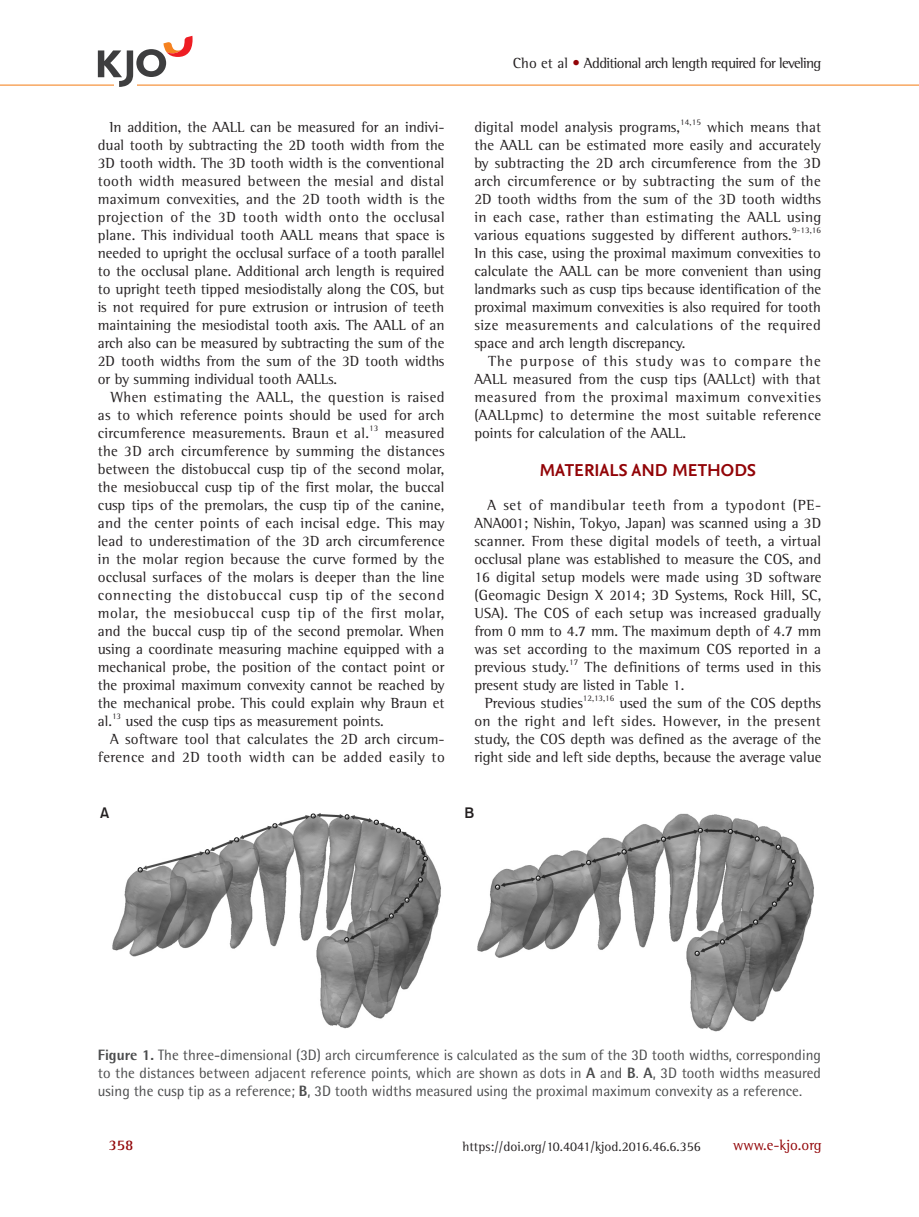
<style>
.page{position:relative;width:919px;height:1217px;background:#fff}
.page>*{position:absolute;margin:0;border:0;box-sizing:border-box;transform-origin:0 0}
.t1{font:700 18px "Nexus Sans";color:#920407}
.t2{font:15px/18px "Rotis Semi Serif Std";color:#231f20;text-align:justify}
.t3{font:15px/18px "Rotis Semi Sans Std";color:#4b4c4d;text-align:justify}
.t4{font:15px "Rotis Semi Serif Std";letter-spacing:.02em;color:#231f20}
.t5{font:15px "Rotis Semi Serif Std";letter-spacing:.035em;color:#231f20}
.t6{font:15px "Rotis Semi Serif Std";letter-spacing:-.04em;color:#231f20}
.t7{font:15px "Rotis Semi Serif Std";letter-spacing:.025em;color:#231f20}
.t8{font:15px "Rotis Semi Serif Std";letter-spacing:.045em;color:#231f20}
.t9{font:15px "Rotis Semi Serif Std";letter-spacing:.03em;color:#231f20}
.t10{font:15px "Rotis Semi Serif Std";letter-spacing:.06em;color:#231f20}
.t11{font:15px "Rotis Semi Serif Std";color:#920407}
.t12{font:700 15px "Rotis Semi Serif Std";color:#920407}
.t13{font:15px "Gothic 725 BT Bold A";color:#231f20}
.t14{font:13.5px "Rotis Semi Serif Std";color:#231f20}
.t15{font:8.7px "Rotis Semi Serif Std";letter-spacing:.015em;color:#231f20}
.s1{color:#920407}
.s2{font-weight:800}
</style>
<div class="page">
<hr style="left:0;top:85px;width:918px;height:1px;background:#f58220">
<svg style="left:98px;top:36px;width:94px;height:51px"></svg>
<img style="left:112px;top:813px;width:702px;height:219px">
<p class="t2" style="left:109px;top:118px;width:335px">In addition, the AALL can be measured for an indivi-</p>
<p class="t2" style="left:98px;top:136px;width:348px">dual tooth by subtracting the 2D tooth width from the</p>
<p class="t2" style="left:98px;top:154px;width:348px">3D tooth width. The 3D tooth width is the conventional</p>
<p class="t4" style="left:98px;top:172px;width:348px">tooth width measured between the mesial and distal</p>
<p class="t4" style="left:98px;top:190px;width:348px">maximum convexities, and the 2D tooth width is the</p>
<p class="t5" style="left:98px;top:208px;width:348px">projection of the 3D tooth width onto the occlusal</p>
<p class="t2" style="left:98px;top:226px;width:348px">plane. This individual tooth AALL means that space is</p>
<p class="t2" style="left:98px;top:244px;width:348px">needed to upright the occlusal surface of a tooth parallel</p>
<p class="t2" style="left:98px;top:262px;width:348px">to the occlusal plane. Additional arch length is required</p>
<p class="t2" style="left:98px;top:280px;width:348px">to upright teeth tipped mesiodistally along the COS, but</p>
<p class="t2" style="left:98px;top:298px;width:348px">is not required for pure extrusion or intrusion of teeth</p>
<p class="t2" style="left:98px;top:316px;width:348px">maintaining the mesiodistal tooth axis. The AALL of an</p>
<p class="t2" style="left:98px;top:334px;width:348px">arch also can be measured by subtracting the sum of the</p>
<p class="t2" style="left:98px;top:352px;width:348px">2D tooth widths from the sum of the 3D tooth widths</p>
<p class="t2" style="left:98px;top:370px;width:241px">or by summing individual tooth AALLs.</p>
<p class="t5" style="left:111px;top:388px;width:335px">When estimating the AALL, the question is raised</p>
<p class="t4" style="left:98px;top:406px;width:348px">as to which reference points should be used for arch</p>
<p class="t4" style="left:98px;top:424px;width:272px">circumference measurements. Braun et al.</p>
<p class="t15" style="left:369px;top:423px;width:11px">13</p>
<p class="t2" style="left:98px;top:424px;width:348px;text-indent:287px">measured the 3D arch circumference by summing the distances between the distobuccal cusp tip of the second molar, the mesiobuccal cusp tip of the first molar, the buccal cusp tips of the premolars, the cusp tip of the canine, and the center points of each incisal edge. This may lead to underestimation of the 3D arch circumference in the molar region because the curve formed by the occlusal surfaces of the molars is deeper than the line connecting the distobuccal cusp tip of the second molar, the mesiobuccal cusp tip of the first molar, and the buccal cusp tip of the second premolar. When using a coordinate measuring machine equipped with a mechanical probe, the position of the contact point or the proximal maximum convexity cannot be reached by the mechanical probe. This could explain why Braun et al.</p>
<p class="t15" style="left:112px;top:711px;width:11px">13</p>
<p class="t2" style="left:126px;top:712px;width:260px">used the cusp tips as measurement points.</p>
<p class="t2" style="left:110px;top:730px;width:334px">A software tool that calculates the 2D arch circum-</p>
<p class="t9" style="left:98px;top:748px;width:348px">ference and 2D tooth width can be added easily to</p>
<p class="t6" style="left:513px;top:54px;width:310px">Cho et al <span class="s1">•</span> Additional arch length required for leveling</p>
<p class="t2" style="left:474px;top:118px;width:207px">digital model analysis programs,</p>
<p class="t15" style="left:680px;top:117px;width:22px">14,15</p>
<p class="t2" style="left:474px;top:118px;width:348px;text-indent:233px">which means that the AALL can be estimated more easily and accurately by subtracting the 2D arch circumference from the 3D arch circumference or by subtracting the sum of the 2D tooth widths from the sum of the 3D tooth widths in each case, rather than estimating the AALL using various equations suggested by different authors.</p>
<p class="t15" style="left:792px;top:225px;width:31px">9-13,16</p>
<p class="t2" style="left:474px;top:244px;width:348px">In this case, using the proximal maximum convexities to</p>
<p class="t2" style="left:474px;top:262px;width:348px">calculate the AALL can be more convenient than using</p>
<p class="t2" style="left:474px;top:280px;width:348px">landmarks such as cusp tips because identification of the</p>
<p class="t2" style="left:474px;top:298px;width:348px">proximal maximum convexities is also required for tooth</p>
<p class="t5" style="left:474px;top:316px;width:348px">size measurements and calculations of the required</p>
<p class="t2" style="left:474px;top:334px;width:212px">space and arch length discrepancy.</p>
<p class="t10" style="left:488px;top:352px;width:334px">The purpose of this study was to compare the</p>
<p class="t2" style="left:474px;top:370px;width:348px">AALL measured from the cusp tips (AALLct) with that</p>
<p class="t8" style="left:474px;top:388px;width:348px">measured from the proximal maximum convexities</p>
<p class="t7" style="left:474px;top:406px;width:348px">(AALLpmc) to determine the most suitable reference</p>
<p class="t2" style="left:474px;top:424px;width:213px">points for calculation of the AALL.</p>
<p class="t1" style="left:539px;top:459px;width:218px">MATERIALS AND METHODS</p>
<p class="t2" style="left:474px;top:496px;width:348px;text-indent:13px">A set of mandibular teeth from a typodont (PE-ANA001; Nishin, Tokyo, Japan) was scanned using a 3D scanner. From these digital models of teeth, a virtual occlusal plane was established to measure the COS, and 16 digital setup models were made using 3D software (Geomagic Design X 2014; 3D Systems, Rock Hill, SC, USA). The COS of each setup was increased gradually from 0 mm to 4.7 mm. The maximum depth of 4.7 mm was set according to the maximum COS reported in a previous study.</p>
<p class="t15" style="left:569px;top:657px;width:11px">17</p>
<p class="t2" style="left:584px;top:658px;width:238px">The definitions of terms used in this</p>
<p class="t2" style="left:474px;top:676px;width:211px">present study are listed in Table 1.</p>
<p class="t2" style="left:485px;top:694px;width:100px">Previous studies</p>
<p class="t15" style="left:583px;top:693px;width:33px">12,13,16</p>
<p class="t2" style="left:474px;top:694px;width:348px;text-indent:145px">used the sum of the COS depths on the right and left sides. However, in the present study, the COS depth was defined as the average of the right side and left side depths, because the average value</p>
<p class="t13" style="left:100px;top:804px;width:11px">A</p>
<p class="t13" style="left:464px;top:804px;width:11px">B</p>
<p class="t3" style="left:98px;top:1045px;width:724px"><span class="s2">Figure 1.</span> The three-dimensional (3D) arch circumference is calculated as the sum of the 3D tooth widths, corresponding to the distances between adjacent reference points, which are shown as dots in <span class="s2">A</span> and <span class="s2">B</span>. <span class="s2">A</span>, 3D tooth widths measured using the cusp tip as a reference; <span class="s2">B</span>, 3D tooth widths measured using the proximal maximum convexity as a reference.</p>
<p class="t12" style="left:108px;top:1135px;width:27px">358</p>
<p class="t14" style="left:462px;top:1138px;width:240px">https://doi.org/10.4041/kjod.2016.46.6.356</p>
<p class="t11" style="left:733px;top:1135px;width:90px">www.e-kjo.org</p>
</div>
